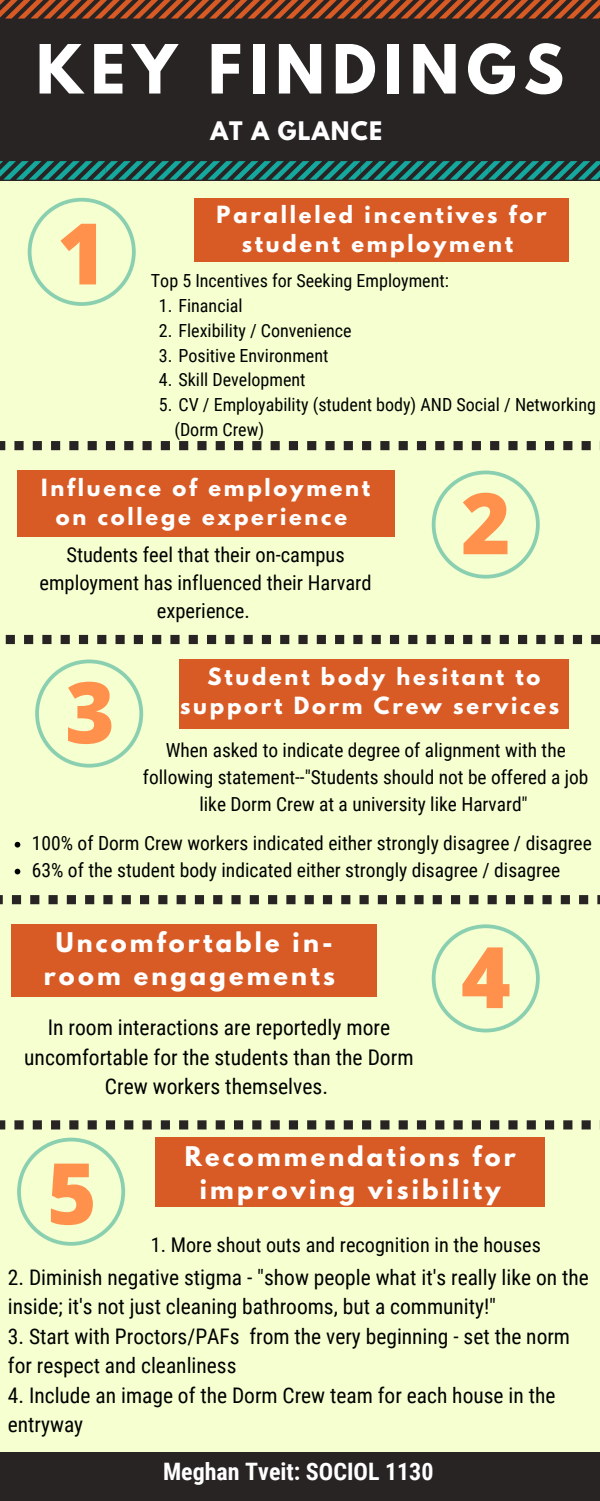
<style>
.page{position:relative;width:600px;height:1501px;background:#fff}
.page>*{position:absolute;margin:0;border:0;box-sizing:border-box;transform-origin:0 0}
.t1{font:800 84.9px "Open Sans";color:#ff914d}
.t2{font:700 60px "League Spartan";letter-spacing:.125em;color:#fff}
.t3{font:700 24px/33px "League Spartan";letter-spacing:.135em;color:#fff;text-align:center}
.t4{font:700 24px "Roboto Condensed";color:#fff}
.t5{font:700 22.6px "League Spartan";letter-spacing:.055em;color:#fff}
.t6{font:21.6px/29.7px "Roboto Condensed";color:#000;text-align:center}
.t7{font:21.5px/29.5px "Roboto Condensed";color:#000}
.t8{font:700 21px/29.2px "League Spartan";letter-spacing:.135em;color:#fff;text-align:center}
.t9{font:20.5px/28.2px "Roboto Condensed";color:#000;text-align:center}
.t10{font:20.2px "Roboto Condensed";color:#000}
.t11{font:19.5px/26.9px "Roboto Condensed";color:#000}
.t12{font:19.4px/26.7px "Roboto Condensed";color:#000;text-align:center}
.t13{font:18px/24.8px "Roboto Condensed";color:#000}
</style>
<div class="page">
<div style="left:0;top:0;width:600px;height:1500px;background:#f5ffd0"></div>
<div style="left:0;top:0;width:600px;height:180px;background:#282423"></div>
<svg style="left:0;top:0;width:600px;height:19px"></svg>
<svg style="left:0;top:161px;width:600px;height:19px"></svg>
<div style="left:194px;top:198px;width:375px;height:63px;background:#d85a25"></div>
<svg style="left:28px;top:198px;width:108px;height:108px"></svg>
<svg style="left:0;top:441px;width:280px;height:9px"></svg>
<svg style="left:289px;top:441px;width:311px;height:9px"></svg>
<div style="left:17px;top:470px;width:377px;height:66px;background:#d85a25"></div>
<svg style="left:5px;top:635px;width:284px;height:9px"></svg>
<svg style="left:298px;top:635px;width:302px;height:9px"></svg>
<div style="left:179px;top:659px;width:390px;height:69px;background:#d85a25"></div>
<svg style="left:0;top:895px;width:296px;height:9px"></svg>
<svg style="left:305px;top:895px;width:295px;height:9px"></svg>
<div style="left:12px;top:924px;width:365px;height:72px;background:#d85a25"></div>
<svg style="left:0;top:1120px;width:280px;height:9px"></svg>
<svg style="left:289px;top:1120px;width:311px;height:9px"></svg>
<div style="left:156px;top:1137px;width:389px;height:69px;background:#d85a25"></div>
<div style="left:0;top:1451px;width:600px;height:49px;background:#282423"></div>
<svg style="left:432px;top:470px;width:108px;height:108px"></svg>
<svg style="left:35px;top:659px;width:108px;height:108px"></svg>
<svg style="left:432px;top:924px;width:108px;height:108px"></svg>
<svg style="left:17px;top:1137px;width:108px;height:108px"></svg>
<svg style="left:15px;top:841px;width:5px;height:6px"></svg>
<svg style="left:15px;top:868px;width:5px;height:6px"></svg>
<h2 class="t2" style="left:36px;top:39px;width:530px">KEY FINDINGS</h2>
<p class="t5" style="left:210px;top:119px;width:173px">AT A GLANCE</p>
<h1 class="t1" style="left:57px;top:194px;width:51px">1</h1>
<p class="t8" style="left:217px;top:203px;width:332px">Paralleled incentives for student employment</p>
<p class="t13" style="left:151px;top:268px;width:300px">Top 5 Incentives for Seeking Employment:</p>
<p class="t13" style="left:159px;top:293px;width:85px">1. Financial</p>
<p class="t13" style="left:159px;top:318px;width:194px">2. Flexibility / Convenience</p>
<p class="t13" style="left:159px;top:343px;width:171px">3. Positive Environment</p>
<p class="t13" style="left:159px;top:368px;width:148px">4. Skill Development</p>
<p class="t13" style="left:174px;top:392px;width:423px;text-indent:-15px">5. CV / Employability (student body) AND Social / Networking (Dorm Crew)</p>
<p class="t8" style="left:41px;top:475px;width:331px">Influence of employment on college experience</p>
<p class="t9" style="left:40px;top:540px;width:334px">Students feel that their on-campus employment has influenced their Harvard experience.</p>
<h1 class="t1" style="left:461px;top:463px;width:51px">2</h1>
<h1 class="t1" style="left:65px;top:652px;width:51px">3</h1>
<p class="t8" style="left:180px;top:664px;width:380px">Student body hesitant to support Dorm Crew services</p>
<p class="t12" style="left:143px;top:737px;width:447px">When asked to indicate degree of alignment with the following statement--"Students should not be offered a job like Dorm Crew at a university like Harvard"</p>
<p class="t11" style="left:32px;top:829px;width:561px">100% of Dorm Crew workers indicated either strongly disagree / disagree<br>63% of the student body indicated either strongly disagree / disagree</p>
<p class="t3" style="left:44px;top:929px;width:293px">Uncomfortable in&shy;room engagements</p>
<p class="t6" style="left:24px;top:1012px;width:391px">In room interactions are reportedly more uncomfortable for the students than the Dorm<br>Crew workers themselves.</p>
<h1 class="t1" style="left:461px;top:917px;width:51px">4</h1>
<h1 class="t1" style="left:47px;top:1133px;width:51px">5</h1>
<p class="t3" style="left:185px;top:1143px;width:332px">Recommendations for improving visibility</p>
<p class="t10" style="left:151px;top:1233px;width:392px">1. More shout outs and recognition in the houses</p>
<p class="t7" style="left:8px;top:1262px;width:582px">2. Diminish negative stigma - "show people what it's really like on the inside; it's not just cleaning bathrooms, but a community!"</p>
<p class="t7" style="left:8px;top:1321px;width:564px">3. Start with Proctors/PAFs from the very beginning - set the norm for respect and cleanliness</p>
<p class="t7" style="left:8px;top:1380px;width:549px">4. Include an image of the Dorm Crew team for each house in the entryway</p>
<p class="t4" style="left:163px;top:1457px;width:272px">Meghan Tveit: SOCIOL 1130</p>
</div>
